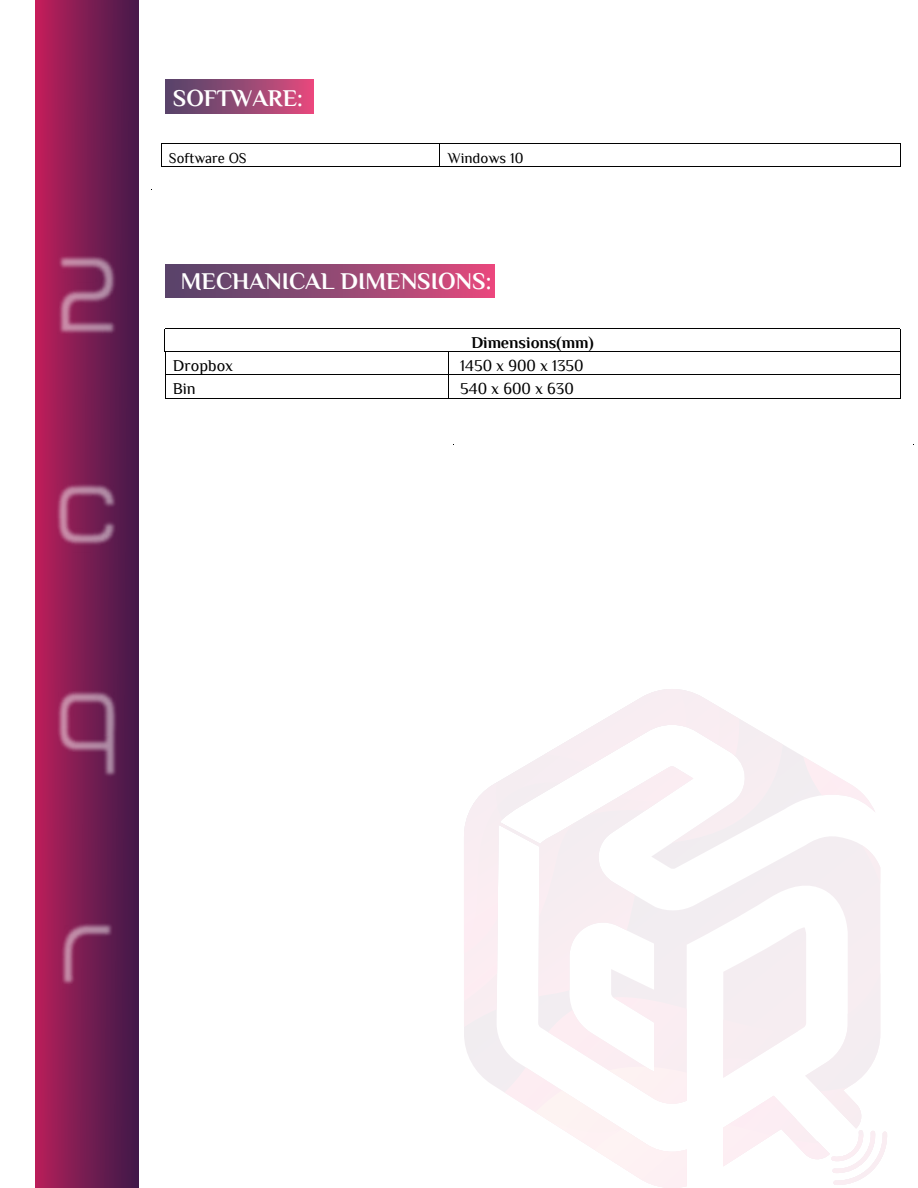
<style>
.page{position:relative;width:918px;height:1188px;background:#fff}
.page>*{position:absolute;margin:0;border:0;box-sizing:border-box;transform-origin:0 0}
.t1{font:700 24px "Philosopher";color:#fff}
.t2{font:16.5px "Philosopher";color:#010101}
.t3{font:700 16.5px "Philosopher";color:#010101}
.t4{font:15px "Philosopher";color:#010101}
</style>
<div class="page">
<div style="left:35px;top:0;width:104px;height:1188px;background:linear-gradient(to right,#bb1f5a,#401a49)"></div>
<img style="left:35px;top:640px;width:104px;height:188px">
<img style="left:35px;top:204px;width:131px;height:181px">
<img style="left:35px;top:432px;width:104px;height:164px">
<img style="left:35px;top:872px;width:104px;height:163px">
<div style="left:165px;top:80px;width:148px;height:33px;background:linear-gradient(to right,#4e456a,#dd4b7d)"></div>
<svg style="left:740px;top:719px;width:43px;height:37px"></svg>
<svg style="left:720px;top:756px;width:161px;height:214px"></svg>
<svg style="left:464px;top:689px;width:256px;height:281px"></svg>
<svg style="left:464px;top:970px;width:423px;height:218px"></svg>
<svg style="left:803px;top:756px;width:78px;height:78px"></svg>
<div style="left:165px;top:264px;width:330px;height:34px;background:linear-gradient(to right,#4e456a,#de4b7d)"></div>
<hr style="left:440px;top:143px;width:460px;height:1px;background:#010101">
<hr style="left:161px;top:143px;width:279px;height:1px;background:#010101">
<svg style="left:161px;top:144px;width:1px;height:22px"></svg>
<hr style="left:161px;top:166px;width:279px;height:1px;background:#010101">
<hr style="left:440px;top:166px;width:460px;height:1px;background:#010101">
<svg style="left:900px;top:143px;width:1px;height:24px"></svg>
<hr style="left:165px;top:351px;width:283px;height:1px;background:#010101">
<hr style="left:448px;top:351px;width:452px;height:1px;background:#010101">
<hr style="left:165px;top:375px;width:283px;height:1px;background:#010101">
<hr style="left:448px;top:375px;width:452px;height:1px;background:#010101">
<hr style="left:165px;top:398px;width:283px;height:1px;background:#010101">
<svg style="left:448px;top:352px;width:1px;height:46px"></svg>
<hr style="left:448px;top:398px;width:452px;height:1px;background:#010101">
<svg style="left:900px;top:329px;width:1px;height:70px"></svg>
<hr style="left:165px;top:329px;width:735px;height:1px;background:#010101">
<svg style="left:165px;top:329px;width:1px;height:68px"></svg>
<h1 class="t1" style="left:173px;top:85px;width:131px">SOFTWARE:</h1>
<p class="t4" style="left:169px;top:150px;width:79px">Software OS</p>
<p class="t4" style="left:448px;top:150px;width:77px">Windows 10</p>
<h1 class="t1" style="left:181px;top:268px;width:312px">MECHANICAL DIMENSIONS:</h1>
<p class="t3" style="left:471px;top:333px;width:124px">Dimensions(mm)</p>
<p class="t2" style="left:173px;top:357px;width:62px">Dropbox</p>
<p class="t2" style="left:460px;top:357px;width:125px">1450 x 900 x 1350</p>
<p class="t2" style="left:173px;top:380px;width:24px">Bin</p>
<p class="t2" style="left:460px;top:380px;width:115px">540 x 600 x 630</p>
</div>
